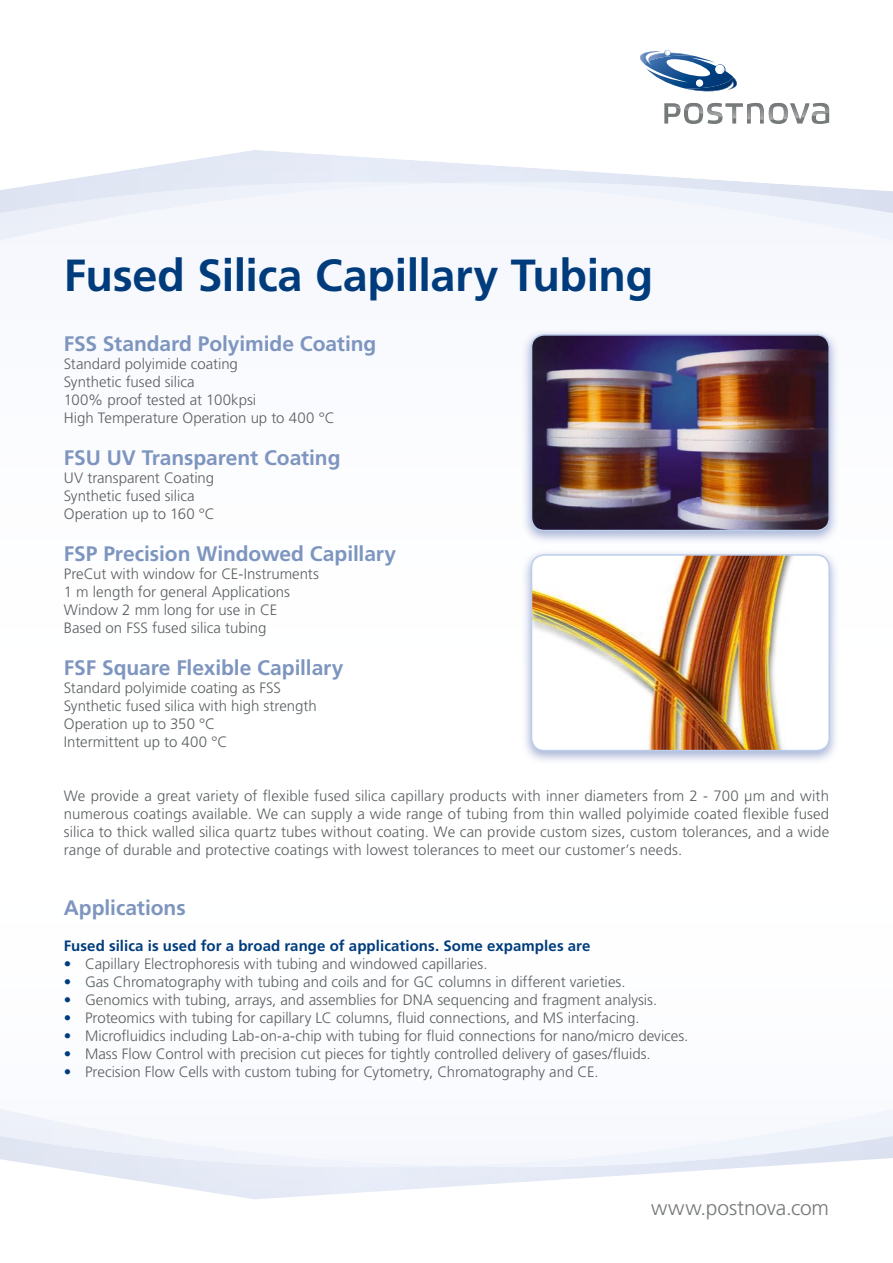
<style>
.page{position:relative;width:893px;height:1263px;background:#fff}
.page>*{position:absolute;margin:0;border:0;box-sizing:border-box;transform-origin:0 0}
.t1{font:700 45px "Frutiger LT Std";letter-spacing:-.01em;color:#003c7c}
.t2{font:700 21px "Frutiger LT Std";letter-spacing:-.005em;color:#7d95bf}
.t3{font:300 21px "Frutiger LT Std";letter-spacing:-.01em;color:#76797a}
.t4{font:300 15px/18px "Frutiger LT Std";color:#5b6062}
.t5{font:700 15px "Frutiger LT Std";letter-spacing:.005em;color:#003c7c}
.s1{color:#003c7c}
</style>
<div class="page">
<svg style="left:0;top:1157px;width:893px;height:42px"></svg>
<svg style="left:0;top:102px;width:893px;height:90px"></svg>
<svg style="left:664px;top:103px;width:165px;height:21px"></svg>
<svg style="left:640px;top:50px;width:97px;height:42px"></svg>
<img style="left:523px;top:331px;width:315px;height:210px">
<img style="left:531px;top:334px;width:299px;height:197px">
<img style="left:524px;top:552px;width:312px;height:209px">
<img style="left:531px;top:554px;width:299px;height:197px">
<h1 class="t1" style="left:64px;top:249px;width:591px">Fused Silica Capillary Tubing</h1>
<h2 class="t2" style="left:64px;top:331px;width:314px">FSS Standard Polyimide Coating</h2>
<p class="t4" style="left:64px;top:355px;width:272px">Standard polyimide coating<br>Synthetic fused silica<br>100% proof tested at 100kpsi<br>High Temperature Operation up to 400 °C</p>
<h2 class="t2" style="left:64px;top:445px;width:278px">FSU UV Transparent Coating</h2>
<p class="t4" style="left:64px;top:469px;width:153px">UV transparent Coating<br>Synthetic fused silica<br>Operation up to 160 °C</p>
<h2 class="t2" style="left:64px;top:541px;width:334px">FSP Precision Windowed Capillary</h2>
<p class="t4" style="left:64px;top:565px;width:257px">PreCut with window for CE-Instruments 1 m length for general Applications Window 2 mm long for use in CE<br>Based on FSS fused silica tubing</p>
<h2 class="t2" style="left:64px;top:655px;width:281px">FSF Square Flexible Capillary</h2>
<p class="t4" style="left:64px;top:679px;width:255px">Standard polyimide coating as FSS<br>Synthetic fused silica with high strength<br>Operation up to 350 °C<br>Intermittent up to 400 °C</p>
<p class="t4" style="left:64px;top:787px;width:767px;text-align:justify">We provide a great variety of flexible fused silica capillary products with inner diameters from 2 - 700 µm and with numerous coatings available. We can supply a wide range of tubing from thin walled polyimide coated flexible fused silica to thick walled silica quartz tubes without coating. We can provide custom sizes, custom tolerances, and a wide range of durable and protective coatings with lowest tolerances to meet our customer’s needs.</p>
<h2 class="t2" style="left:64px;top:895px;width:123px">Applications</h2>
<p class="t5" style="left:64px;top:937px;width:528px">Fused silica is used for a broad range of applications. Some expamples are</p>
<p class="t4" style="left:64px;top:955px;width:425px"><span class="s1">•</span> Capillary Electrophoresis with tubing and windowed capillaries.</p>
<p class="t4" style="left:64px;top:973px;width:563px"><span class="s1">•</span> Gas Chromatography with tubing and coils and for GC columns in different varieties.</p>
<p class="t4" style="left:64px;top:991px;width:595px"><span class="s1">•</span> Genomics with tubing, arrays, and assemblies for DNA sequencing and fragment analysis.</p>
<p class="t4" style="left:64px;top:1009px;width:577px"><span class="s1">•</span> Proteomics with tubing for capillary LC columns, fluid connections, and MS interfacing.</p>
<p class="t4" style="left:64px;top:1027px;width:626px"><span class="s1">•</span> Microfluidics including Lab-on-a-chip with tubing for fluid connections for nano/micro devices.</p>
<p class="t4" style="left:64px;top:1045px;width:588px"><span class="s1">•</span> Mass Flow Control with precision cut pieces for tightly controlled delivery of gases/fluids.</p>
<p class="t4" style="left:64px;top:1063px;width:536px"><span class="s1">•</span> Precision Flow Cells with custom tubing for Cytometry, Chromatography and CE.</p>
<h2 class="t3" style="left:651px;top:1196px;width:179px">www.postnova.com</h2>
</div>
